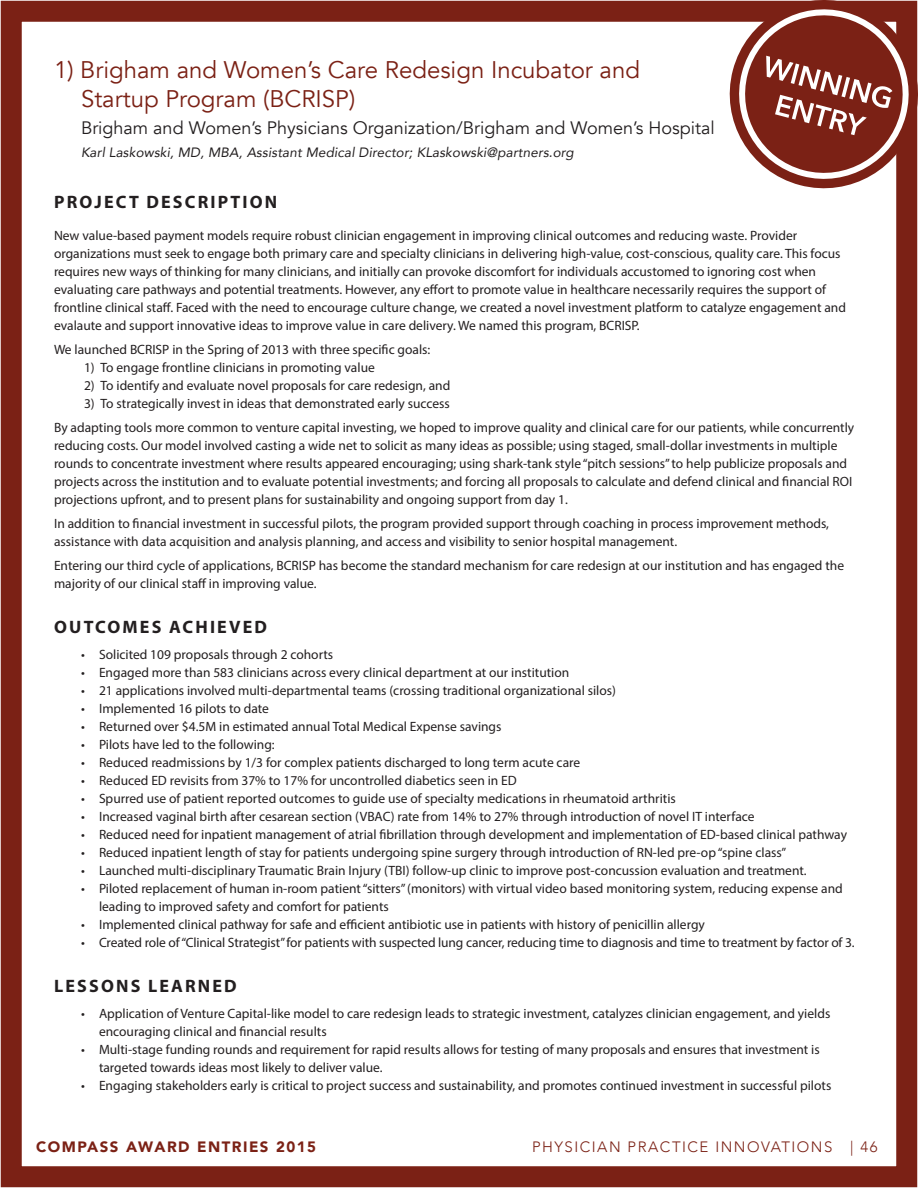
<style>
.page{position:relative;width:918px;height:1188px;background:#fff}
.page>*{position:absolute;margin:0;border:0;box-sizing:border-box;transform-origin:0 0}
.Organization_Name{font:24px/28.8px "Avenir";color:#7b2115}
.Hospital{font:18px "Avenir";color:#231f20}
.t1{font:700 18px "Myriad Pro";letter-spacing:.12em;color:#231f20}
.Body{font:300 15px "Avenir";letter-spacing:.1em;color:#7b2115}
.t2{font:900 15px "Avenir";letter-spacing:.1em;color:#7b2115}
.Body-2{font:13.5px/18px "Myriad Pro";color:#231f20}
.Body_Numbers{font:13.5px "Myriad Pro";color:#231f20}
.Names{font:italic 13.5px "Avenir";letter-spacing:.01em;color:#231f20}
</style>
<div class="page">
<div style="left:1px;top:1px;width:916px;height:1186px;border:21px solid #7b2115"></div>
<svg style="left:720px;top:0;width:198px;height:198px"></svg>
<p class="Organization_Name" style="left:81px;top:56px;width:561px;text-indent:-27px">1) Brigham and Women’s Care Redesign Incubator and<br>Startup Program (BCRISP)</p>
<p class="Hospital" style="left:81px;top:117px;width:635px">Brigham and Women’s Physicians Organization/Brigham and Women’s Hospital</p>
<p class="Names" style="left:81px;top:144px;width:494px">Karl Laskowski, MD, MBA, Assistant Medical Director; KLaskowski@partners.org</p>
<h2 class="t1" style="left:54px;top:190px;width:225px">PROJECT DESCRIPTION</h2>
<p class="Body-2" style="left:54px;top:226px;width:794px">New value-based payment models require robust clinician engagement in improving clinical outcomes and reducing waste. Provider organizations must seek to engage both primary care and specialty clinicians in delivering high-value, cost-conscious, quality care. This focus requires new ways of thinking for many clinicians, and initially can provoke discomfort for individuals accustomed to ignoring cost when evaluating care pathways and potential treatments. However, any effort to promote value in healthcare necessarily requires the support of frontline clinical staff. Faced with the need to encourage culture change, we created a novel investment platform to catalyze engagement and evalaute and support innovative ideas to improve value in care delivery. We named this program, BCRISP.</p>
<p class="Body-2" style="left:54px;top:340px;width:378px">We launched BCRISP in the Spring of 2013 with three specific goals:</p>
<p class="Body_Numbers" style="left:84px;top:359px;width:292px">1) To engage frontline clinicians in promoting value</p>
<p class="Body_Numbers" style="left:84px;top:377px;width:368px">2) To identify and evaluate novel proposals for care redesign, and</p>
<p class="Body_Numbers" style="left:84px;top:395px;width:367px">3) To strategically invest in ideas that demonstrated early success</p>
<p class="Body-2" style="left:54px;top:418px;width:802px">By adapting tools more common to venture capital investing, we hoped to improve quality and clinical care for our patients, while concurrently reducing costs. Our model involved casting a wide net to solicit as many ideas as possible; using staged, small-dollar investments in multiple rounds to concentrate investment where results appeared encouraging; using shark-tank style “pitch sessions” to help publicize proposals and projects across the institution and to evaluate potential investments; and forcing all proposals to calculate and defend clinical and financial ROI projections upfront, and to present plans for sustainability and ongoing support from day 1.</p>
<p class="Body-2" style="left:54px;top:514px;width:777px">In addition to financial investment in successful pilots, the program provided support through coaching in process improvement methods, assistance with data acquisition and analysis planning, and access and visibility to senior hospital management.</p>
<p class="Body-2" style="left:54px;top:556px;width:792px">Entering our third cycle of applications, BCRISP has become the standard mechanism for care redesign at our institution and has engaged the majority of our clinical staff in improving value.</p>
<h2 class="t1" style="left:54px;top:615px;width:214px">OUTCOMES ACHIEVED</h2>
<p class="Body-2" style="left:81px;top:645px;width:254px">• Solicited 109 proposals through 2 cohorts</p>
<p class="Body-2" style="left:81px;top:663px;width:490px">• Engaged more than 583 clinicians across every clinical department at our institution</p>
<p class="Body-2" style="left:81px;top:681px;width:537px">• 21 applications involved multi-departmental teams (crossing traditional organizational silos)</p>
<p class="Body-2" style="left:81px;top:699px;width:190px">• Implemented 16 pilots to date</p>
<p class="Body-2" style="left:81px;top:717px;width:422px">• Returned over $4.5M in estimated annual Total Medical Expense savings</p>
<p class="Body-2" style="left:81px;top:735px;width:195px">• Pilots have led to the following:</p>
<p class="Body-2" style="left:81px;top:753px;width:501px">• Reduced readmissions by 1/3 for complex patients discharged to long term acute care</p>
<p class="Body-2" style="left:81px;top:771px;width:437px">• Reduced ED revisits from 37% to 17% for uncontrolled diabetics seen in ED</p>
<p class="Body-2" style="left:81px;top:789px;width:596px">• Spurred use of patient reported outcomes to guide use of specialty medications in rheumatoid arthritis</p>
<p class="Body-2" style="left:81px;top:807px;width:675px">• Increased vaginal birth after cesarean section (VBAC) rate from 14% to 27% through introduction of novel IT interface</p>
<p class="Body-2" style="left:81px;top:825px;width:768px">• Reduced need for inpatient management of atrial fibrillation through development and implementation of ED-based clinical pathway</p>
<p class="Body-2" style="left:81px;top:843px;width:707px">• Reduced inpatient length of stay for patients undergoing spine surgery through introduction of RN-led pre-op “spine class”</p>
<p class="Body-2" style="left:81px;top:861px;width:726px">• Launched multi-disciplinary Traumatic Brain Injury (TBI) follow-up clinic to improve post-concussion evaluation and treatment.</p>
<p class="Body-2" style="left:99px;top:879px;width:745px;text-indent:-18px">• Piloted replacement of human in-room patient “sitters” (monitors) with virtual video based monitoring system, reducing expense and leading to improved safety and comfort for patients</p>
<p class="Body-2" style="left:81px;top:915px;width:625px">• Implemented clinical pathway for safe and efficient antibiotic use in patients with history of penicillin allergy</p>
<p class="Body-2" style="left:81px;top:933px;width:774px">• Created role of “Clinical Strategist” for patients with suspected lung cancer, reducing time to diagnosis and time to treatment by factor of 3.</p>
<h2 class="t1" style="left:54px;top:975px;width:184px">LESSONS LEARNED</h2>
<p class="Body-2" style="left:99px;top:1004px;width:733px;text-indent:-18px">• Application of Venture Capital-like model to care redesign leads to strategic investment, catalyzes clinician engagement, and yields encouraging clinical and financial results</p>
<p class="Body-2" style="left:99px;top:1040px;width:722px;text-indent:-18px">• Multi-stage funding rounds and requirement for rapid results allows for testing of many proposals and ensures that investment is targeted towards ideas most likely to deliver value.</p>
<p class="Body-2" style="left:81px;top:1076px;width:752px">• Engaging stakeholders early is critical to project success and sustainability, and promotes continued investment in successful pilots</p>
<p class="t2" style="left:36px;top:1134px;width:282px">COMPASS AWARD ENTRIES 2015</p>
<p class="Body" style="left:532px;top:1138px;width:347px">PHYSICIAN PRACTICE INNOVATIONS | 46</p>
</div>
